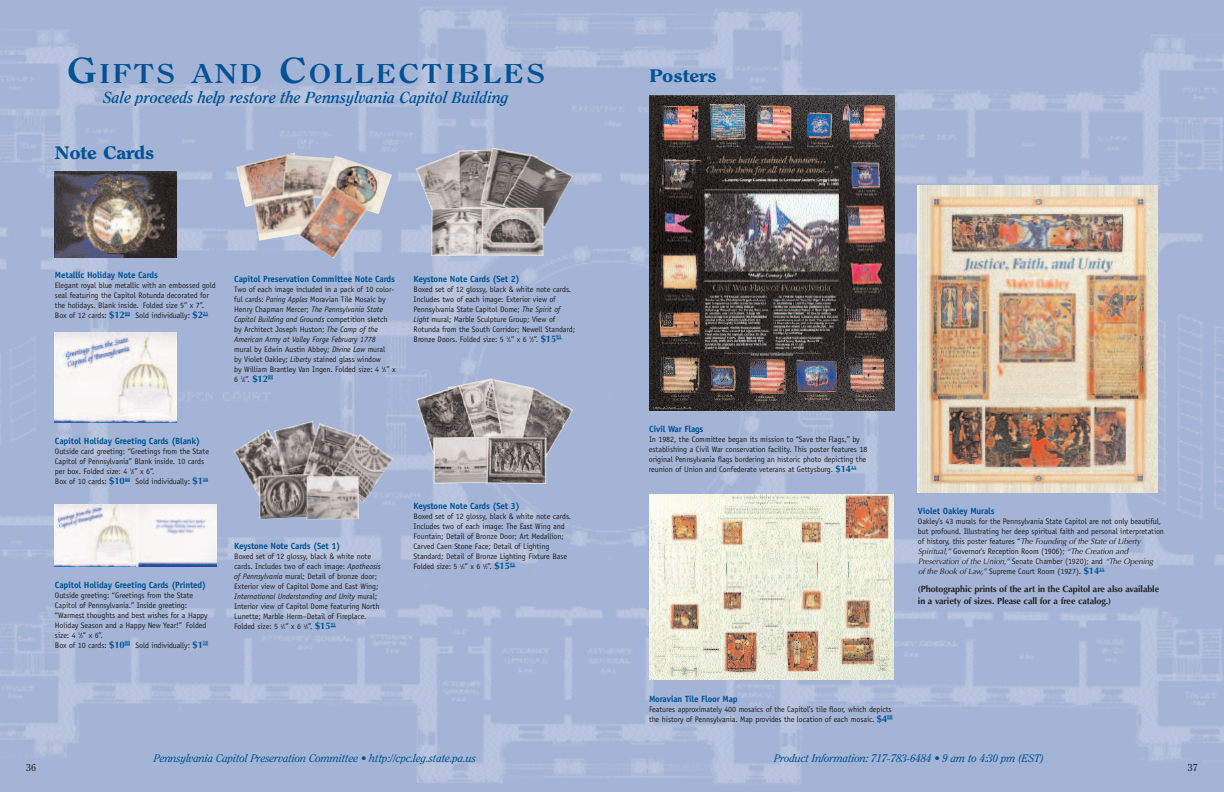
<style>
.page{position:relative;width:1224px;height:792px;background:#fff}
.page>*{position:absolute;margin:0;border:0;box-sizing:border-box;transform-origin:0 0}
.t1{font:700 27px "Clearface";letter-spacing:.065em;color:#005294;scale:1.25 1}
.t2{font:800 18px "Clearface";letter-spacing:-.02em;color:#005294;scale:1.25 1}
.t3{font:italic 700 16px "Clearface";color:#005294}
.t4{font:italic 11px "Clearface";letter-spacing:-.015em;color:#005294}
.t5{font:10px "Clearface";color:#231f20}
.t6{font:700 9px "Officina Sans";letter-spacing:-.015em;color:#005294}
.t7{font:700 9px/12px "Optima";letter-spacing:-.01em;color:#231f20}
.t8{font:8px/10px "Officina Sans";letter-spacing:-.01em;color:#231f20}
.t9{font:italic 8px "Optima";letter-spacing:-.01em;color:#231f20}
.s1{font-size:36px}
.s2{font-family:"Optima";font-weight:700;font-size:9.5px;color:#005294}
.s3{font-style:italic}
.s4{font-size:4px}
.s5{font-family:"Officina Sans";font-style:normal}
.s6{font-family:"Optima";font-style:italic}
</style>
<div class="page">
<img style="left:0;top:0;width:1224px;height:792px">
<img style="left:416px;top:378px;width:74px;height:34px">
<img style="left:416px;top:148px;width:76px;height:21px">
<img style="left:234px;top:425px;width:64px;height:63px">
<img style="left:236px;top:153px;width:58px;height:49px">
<img style="left:55px;top:504px;width:161px;height:62px">
<img style="left:55px;top:333px;width:122px;height:89px">
<img style="left:55px;top:172px;width:121px;height:85px">
<img style="left:918px;top:186px;width:240px;height:306px">
<img style="left:649px;top:494px;width:244px;height:186px">
<img style="left:649px;top:95px;width:246px;height:315px">
<h1 class="t1" style="left:67px;top:62px;width:384px"><span class="s1">G</span>IFTS AND <span class="s1">C</span>OLLECTIBLES</h1>
<h3 class="t3" style="left:103px;top:90px;width:407px">Sale proceeds help restore the Pennsylvania Capitol Building</h3>
<h2 class="t2" style="left:55px;top:145px;width:81px">Note Cards</h2>
<p class="t6" style="left:55px;top:272px;width:104px">Metallic Holiday Note Cards</p>
<p class="t8" style="left:55px;top:281px;width:162px">Elegant royal blue metallic with an embossed gold seal featuring the Capitol Rotunda decorated for the holidays. Blank inside. Folded size 5” x 7”.<br>Box of 12 cards: <span class="s2">$12</span><sup>00</sup> Sold individually: <span class="s2">$2</span><sup>25</sup></p>
<p class="t6" style="left:234px;top:275px;width:162px">Capitol Preservation Committee Note Cards</p>
<p class="t8" style="left:234px;top:284px;width:163px">Two of each image included in a pack of 10 color&shy;ful cards: <span class="s3">Paring Apples</span> Moravian Tile Mosaic by Henry Chapman Mercer; <span class="s3">The Pennsylvania State Capitol Building and Grounds</span> competition sketch by Architect Joseph Huston; <span class="s3">The Camp of the American Army at Valley Forge February 1778<br></span>mural by Edwin Austin Abbey; <span class="s3">Divine Law</span> mural<br>by Violet Oakley; <span class="s3">Liberty</span> stained glass window<br>by William Brantley Van Ingen. Folded size: 4 <sup>1</sup>⁄<span class="s4">2</span>” x 6 <sup>1</sup>⁄<span class="s4">4</span>”. <span class="s2">$12</span><sup>00</sup></p>
<p class="t6" style="left:414px;top:275px;width:108px">Keystone Note Cards (Set 2)</p>
<p class="t8" style="left:414px;top:284px;width:163px">Boxed set of 12 glossy, black &amp; white note cards.<br>Includes two of each image: Exterior view of Pennsylvania State Capitol Dome; <span class="s3">The Spirit of Light</span> mural; Marble Sculpture Group; View of Rotunda from the South Corridor; Newell Standard; Bronze Doors. Folded size: 5 <sup>1</sup>⁄<span class="s4">4</span>” x 6 <sup>1</sup>⁄<span class="s4">2</span>”. <span class="s2">$15</span><sup>95</sup></p>
<p class="t6" style="left:55px;top:437px;width:147px">Capitol Holiday Greeting Cards (Blank)</p>
<p class="t8" style="left:55px;top:447px;width:156px">Outside card greeting: “Greetings from the State Capitol of Pennsylvania” Blank inside. 10 cards per box. Folded size: 4 <sup>1</sup>⁄<span class="s4">2</span>” x 6”.<br>Box of 10 cards: <span class="s2">$10</span><sup>00</sup> Sold individually: <span class="s2">$1</span><sup>50</sup></p>
<p class="t6" style="left:55px;top:581px;width:153px">Capitol Holiday Greeting Cards (Printed)</p>
<p class="t8" style="left:55px;top:591px;width:155px">Outside greeting: “Greetings from the State Capitol of Pennsylvania.” Inside greeting: “Warmest thoughts and best wishes for a Happy Holiday Season and a Happy New Year!” Folded size: 4 <sup>1</sup>⁄<span class="s4">2</span>” x 6”.<br>Box of 10 cards: <span class="s2">$10</span><sup>00</sup> Sold individually: <span class="s2">$1</span><sup>50</sup></p>
<p class="t6" style="left:234px;top:543px;width:108px">Keystone Note Cards (Set 1)</p>
<p class="t8" style="left:234px;top:552px;width:148px">Boxed set of 12 glossy, black &amp; white note cards. Includes two of each image: <span class="s3">Apotheosis of Pennsylvania</span> mural; Detail of bronze door; Exterior view of Capitol Dome and East Wing; <span class="s3">International Understanding and Unity</span> mural; Interior view of Capitol Dome featuring North Lunette; Marble Herm–Detail of Fireplace.<br>Folded size: 5 <sup>1</sup>⁄<span class="s4">4</span>” x 6 <sup>1</sup>⁄<span class="s4">2</span>”. <span class="s2">$15</span><sup>95</sup></p>
<p class="t6" style="left:414px;top:503px;width:108px">Keystone Note Cards (Set 3)</p>
<p class="t8" style="left:414px;top:512px;width:159px">Boxed set of 12 glossy, black &amp; white note cards.<br>Includes two of each image: The East Wing and Fountain; Detail of Bronze Door; Art Medallion; Carved Caen Stone Face; Detail of Lighting Standard; Detail of Bronze Lighting Fixture Base Folded size: 5 <sup>1</sup>⁄<span class="s4">4</span>” x 6 <sup>1</sup>⁄<span class="s4">2</span>”. <span class="s2">$15</span><sup>95</sup></p>
<h2 class="t2" style="left:649px;top:68px;width:56px">Posters</h2>
<p class="t6" style="left:649px;top:425px;width:56px">Civil War Flags</p>
<p class="t8" style="left:649px;top:435px;width:220px">In 1982, the Committee began its mission to “Save the Flags,” by establishing a Civil War conservation facility. This poster features 18 original Pennsylvania flags bordering an historic photo depicting the reunion of Union and Confederate veterans at Gettysburg. <span class="s2">$14</span><sup>15</sup></p>
<p class="t6" style="left:918px;top:507px;width:78px">Violet Oakley Murals</p>
<p class="t8" style="left:918px;top:517px;width:248px">Oakley’s 43 murals for the Pennsylvania State Capitol are not only beautiful, but profound. Illustrating her deep spiritual faith and personal interpretation</p>
<p class="t9" style="left:918px;top:538px;width:224px"><span class="s5">of history, this poster features “</span>The Founding of the State of Liberty</p>
<p class="t8" style="left:918px;top:547px;width:212px"><span class="s6">Spiritual,”</span> Governor’s Reception Room (1906); <span class="s6">“The Creation and</span></p>
<p class="t9" style="left:918px;top:558px;width:237px">Preservation of the Union,” <span class="s5">Senate Chamber (1920); and</span> “The Opening</p>
<p class="t8" style="left:918px;top:567px;width:188px"><span class="s6">of the Book of Law,”</span> Supreme Court Room (1927). <span class="s2">$14</span><sup>15</sup></p>
<p class="t7" style="left:918px;top:584px;width:243px">(Photographic prints of the art in the Capitol are also available in a variety of sizes. Please call for a free catalog.)</p>
<p class="t6" style="left:649px;top:695px;width:90px">Moravian Tile Floor Map</p>
<p class="t8" style="left:649px;top:704px;width:245px">Features approximately 400 mosaics of the Capitol’s tile floor, which depicts the history of Pennsylvania. Map provides the location of each mosaic. <span class="s2">$4</span><sup>00</sup></p>
<h3 class="t4" style="left:154px;top:754px;width:324px">Pennsylvania Capitol Preservation Committee • http://cpc.leg.state.pa.us</h3>
<h3 class="t4" style="left:774px;top:754px;width:271px">Product Information: 717-783-6484 • 9 am to 4:30 pm (EST)</h3>
<p class="t5" style="left:26px;top:764px;width:11px">36</p>
<p class="t5" style="left:1188px;top:764px;width:11px">37</p>
</div>
